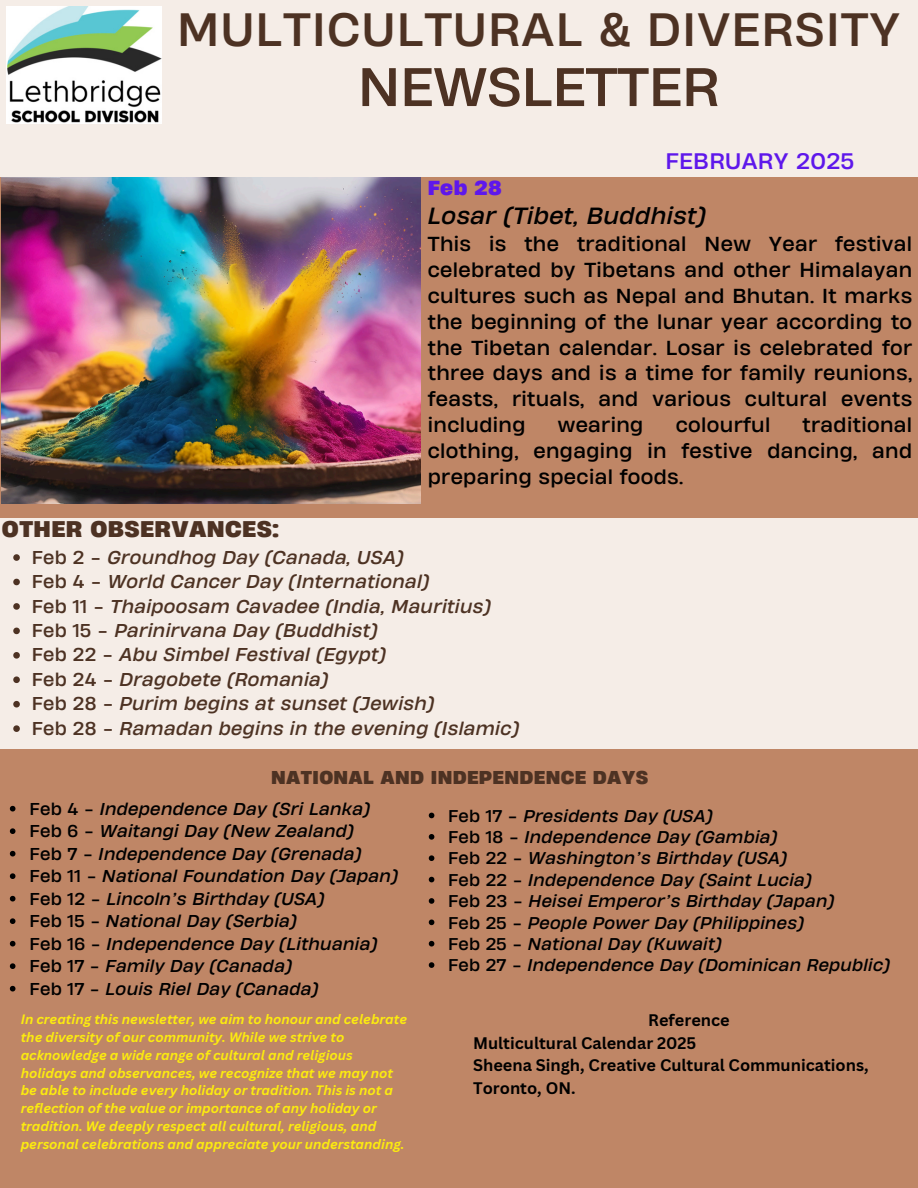
<style>
.page{position:relative;width:918px;height:1188px;background:#bf8666}
.page>*{position:absolute;margin:0;border:0;box-sizing:border-box;transform-origin:0 0}
.t1{font:51px "Heading Now 74";color:#4d3223}
.t2{font:43.95px "Heading Now 74";letter-spacing:.03em;color:#4d3223}
.t3{font:italic 22.05px "Heading Now 74";letter-spacing:.02em;color:#000}
.t4{font:700 21.3px "Heading Now 76";letter-spacing:.02em;color:#4d3223}
.t5{font:21.15px "Heading Now 74";letter-spacing:.02em;color:#5e17eb}
.t6{font:19.05px/25.8px "Heading Now 74";letter-spacing:.02em;color:#000;text-align:justify}
.t7{font:700 19.05px "Heading Now 76";color:#5e17eb}
.t8{font:italic 17.55px "Heading Now 74";letter-spacing:.02em;color:#4d3223}
.t9{font:700 17.55px "Heading Now 76";letter-spacing:.02em;color:#4d3223}
.t10{font:700 16.35px/22.5px "Canva Sans";color:#000}
.t11{font:italic 16.2px "Heading Now 74";letter-spacing:.02em;color:#000}
.t12{font:italic 16.05px "Heading Now 74";letter-spacing:.02em;color:#000}
.t13{font:italic 700 13.35px/17.7px "Canva Sans";color:#fceb0f}
.s1{font-style:normal}
</style>
<div class="page">
<div style="left:0;top:518px;width:918px;height:230px;background:#f5ede7"></div>
<div style="left:0;top:0;width:918px;height:177px;background:#f5ede7"></div>
<img style="left:6px;top:6px;width:156px;height:117px">
<img style="left:1px;top:178px;width:420px;height:326px">
<svg style="left:13px;top:554px;width:7px;height:7px"></svg>
<svg style="left:13px;top:579px;width:7px;height:6px"></svg>
<svg style="left:13px;top:603px;width:7px;height:7px"></svg>
<svg style="left:13px;top:628px;width:7px;height:6px"></svg>
<svg style="left:13px;top:652px;width:7px;height:7px"></svg>
<svg style="left:13px;top:676px;width:7px;height:7px"></svg>
<svg style="left:13px;top:701px;width:7px;height:7px"></svg>
<svg style="left:13px;top:725px;width:7px;height:7px"></svg>
<svg style="left:10px;top:806px;width:5px;height:5px"></svg>
<svg style="left:10px;top:828px;width:5px;height:6px"></svg>
<svg style="left:10px;top:851px;width:5px;height:5px"></svg>
<svg style="left:10px;top:873px;width:5px;height:6px"></svg>
<svg style="left:10px;top:896px;width:5px;height:5px"></svg>
<svg style="left:10px;top:918px;width:5px;height:6px"></svg>
<svg style="left:10px;top:941px;width:5px;height:5px"></svg>
<svg style="left:10px;top:963px;width:5px;height:6px"></svg>
<svg style="left:10px;top:986px;width:5px;height:5px"></svg>
<svg style="left:429px;top:813px;width:5px;height:5px"></svg>
<svg style="left:429px;top:834px;width:5px;height:6px"></svg>
<svg style="left:429px;top:855px;width:5px;height:6px"></svg>
<svg style="left:429px;top:877px;width:5px;height:5px"></svg>
<svg style="left:429px;top:898px;width:5px;height:6px"></svg>
<svg style="left:429px;top:920px;width:5px;height:5px"></svg>
<svg style="left:429px;top:941px;width:5px;height:6px"></svg>
<svg style="left:429px;top:962px;width:5px;height:6px"></svg>
<p class="t2" style="left:177px;top:0;width:725px">MULTICULTURAL &amp; DIVERSITY</p>
<p class="t1" style="left:358px;top:53px;width:363px">NEWSLETTER</p>
<p class="t5" style="left:665px;top:147px;width:190px">FEBRUARY 2025</p>
<p class="t7" style="left:428px;top:175px;width:75px">Feb 28</p>
<p class="t3" style="left:428px;top:201px;width:280px">Losar (Tibet, Buddhist)</p>
<p class="t6" style="left:428px;top:231px;width:486px">This is the traditional New Year festival celebrated by Tibetans and other Himalayan cultures such as Nepal and Bhutan. It marks the beginning of the lunar year according to the Tibetan calendar. Losar is celebrated for three days and is a time for family reunions, feasts, rituals, and various cultural events including</p>
<p class="t6" style="left:428px;top:412px;width:486px;text-indent:375px">traditional clothing, engaging in festive dancing, and preparing special foods.</p>
<p class="t6" style="left:558px;top:412px;width:87px">wearing</p>
<p class="t6" style="left:676px;top:412px;width:96px">colourful</p>
<h2 class="t4" style="left:2px;top:515px;width:278px">OTHER OBSERVANCES:</h2>
<h1 class="t8" style="left:32px;top:545px;width:373px"><span class="s1">Feb 2 -</span> Groundhog Day (Canada, USA)</h1>
<h4 class="t8" style="left:32px;top:570px;width:399px"><span class="s1">Feb 4 -</span> World Cancer Day (International)</h4>
<p class="t8" style="left:32px;top:594px;width:461px"><span class="s1">Feb 11 -</span> Thaipoosam Cavadee (India, Mauritius)</p>
<h6 class="t8" style="left:32px;top:619px;width:347px"><span class="s1">Feb 15 -</span> Parinirvana Day (Buddhist)</h6>
<h3 class="t8" style="left:32px;top:643px;width:356px"><span class="s1">Feb 22 -</span> Abu Simbel Festival (Egypt)</h3>
<p class="t8" style="left:32px;top:667px;width:298px"><span class="s1">Feb 24 -</span> Dragobete (Romania)</p>
<p class="t8" style="left:32px;top:692px;width:404px"><span class="s1">Feb 28 -</span> Purim begins at sunset (Jewish)</p>
<p class="t8" style="left:32px;top:716px;width:489px"><span class="s1">Feb 28 -</span> Ramadan begins in the evening (Islamic)</p>
<p class="t9" style="left:271px;top:765px;width:379px">NATIONAL AND INDEPENDENCE DAYS</p>
<p class="t11" style="left:29px;top:798px;width:342px"><span class="s1">Feb 4 -</span> Independence Day (Sri Lanka)</p>
<p class="t11" style="left:29px;top:820px;width:326px"><span class="s1">Feb 6 -</span> Waitangi Day (New Zealand)</p>
<p class="t11" style="left:29px;top:843px;width:334px"><span class="s1">Feb 7 -</span> Independence Day (Grenada)</p>
<p class="t11" style="left:29px;top:865px;width:370px"><span class="s1">Feb 11 -</span> National Foundation Day (Japan)</p>
<h5 class="t11" style="left:29px;top:888px;width:296px"><span class="s1">Feb 12 -</span> Lincoln’s Birthday (USA)</h5>
<p class="t11" style="left:29px;top:910px;width:269px"><span class="s1">Feb 15 -</span> National Day (Serbia)</p>
<p class="t11" style="left:29px;top:933px;width:349px"><span class="s1">Feb 16 -</span> Independence Day (Lithuania)</p>
<p class="t11" style="left:29px;top:955px;width:264px"><span class="s1">Feb 17 -</span> Family Day (Canada)</p>
<p class="t11" style="left:29px;top:978px;width:290px"><span class="s1">Feb 17 -</span> Louis Riel Day (Canada)</p>
<p class="t12" style="left:448px;top:805px;width:266px"><span class="s1">Feb 17 -</span> Presidents Day (USA)</p>
<p class="t12" style="left:448px;top:826px;width:331px"><span class="s1">Feb 18 -</span> Independence Day (Gambia)</p>
<p class="t12" style="left:448px;top:848px;width:340px"><span class="s1">Feb 22 -</span> Washington’s Birthday (USA)</p>
<p class="t12" style="left:448px;top:869px;width:365px"><span class="s1">Feb 22 -</span> Independence Day (Saint Lucia)</p>
<p class="t12" style="left:448px;top:890px;width:388px"><span class="s1">Feb 23 -</span> Heisei Emperor’s Birthday (Japan)</p>
<p class="t12" style="left:448px;top:912px;width:357px"><span class="s1">Feb 25 -</span> People Power Day (Philippines)</p>
<p class="t12" style="left:448px;top:933px;width:275px"><span class="s1">Feb 25 -</span> National Day (Kuwait)</p>
<p class="t12" style="left:448px;top:954px;width:443px"><span class="s1">Feb 27 -</span> Independence Day (Dominican Republic)</p>
<p class="t13" style="left:21px;top:1010px;width:388px">In creating this newsletter, we aim to honour and celebrate the diversity of our community. While we strive to acknowledge a wide range of cultural and religious holidays and observances, we recognize that we may not be able to include every holiday or tradition. This is not a reflection of the value or importance of any holiday or tradition. We deeply respect all cultural, religious, and personal celebrations and appreciate your understanding.</p>
<p class="t10" style="left:648px;top:1009px;width:83px">Reference</p>
<p class="t10" style="left:473px;top:1031px;width:225px">Multicultural Calendar 2025</p>
<p class="t10" style="left:473px;top:1054px;width:397px">Sheena Singh, Creative Cultural Communications,<br>Toronto, ON.</p>
</div>
